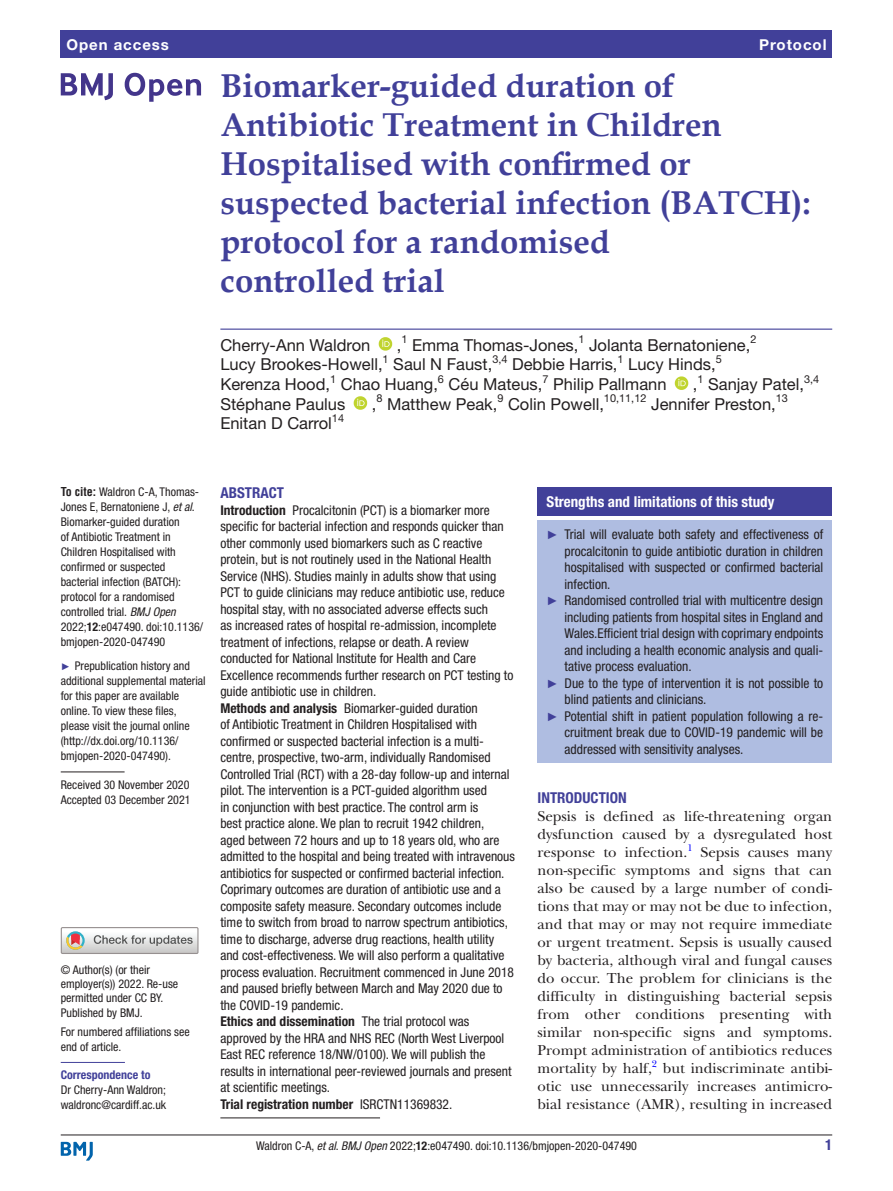
<style>
.page{position:relative;width:893px;height:1191px;background:#fff}
.page>*{position:absolute;margin:0;border:0;box-sizing:border-box;transform-origin:0 0}
.t1{font:700 33px/39px "Book Antiqua";color:#414099}
.t2{font:16.5px "Helvetica Neue LT Std";color:#231f20}
.t3{font:15px/18px "New Baskerville";color:#231f20;text-align:justify}
.t4{font:700 condensed 15px "Helvetica Neue LT Std";color:#fff}
.t5{font:700 condensed 15px "Helvetica Neue LT Std";color:#414099}
.t6{font:700 15px "Helvetica Neue LT Std";letter-spacing:.065em;color:#fff}
.t7{font:condensed 13.5px/16.5px "Helvetica Neue LT Std";color:#231f20}
.t8{font:condensed 12px/15px "Helvetica Neue LT Std";color:#231f20}
.t9{font:700 condensed 12px "Helvetica Neue LT Std";color:#414099}
.t10{font:10.95px "Helvetica Neue LT Std";color:#231f20}
.t11{font:9.9px "New Baskerville";color:#00f}
.s1{font-family:"Helvetica LT Std";font-weight:700}
.s2{font-style:italic}
.s3{font-weight:700}
.s4{font-family:"Arial";font-stretch:normal;font-size:9.75px;color:#414099}
.s5{font-family:"Arial";font-stretch:normal;font-size:12px;color:#414099}
</style>
<div class="page">
<hr style="left:61px;top:1134px;width:771px;height:1px;background:#231f20">
<svg style="left:61px;top:1141px;width:32px;height:19px"></svg>
<div style="left:61px;top:31px;width:771px;height:27px;background:#414099"></div>
<hr style="left:220px;top:328px;width:612px;height:2px;background:#414099">
<svg style="left:379px;top:337px;width:13px;height:14px"></svg>
<svg style="left:675px;top:376px;width:13px;height:14px"></svg>
<svg style="left:354px;top:396px;width:13px;height:14px"></svg>
<hr style="left:61px;top:771px;width:64px;height:1px;background:#231f20">
<hr style="left:61px;top:1062px;width:64px;height:1px;background:#414099">
<svg style="left:61px;top:73px;width:52px;height:27px"></svg>
<svg style="left:125px;top:73px;width:76px;height:29px"></svg>
<div style="left:61px;top:927px;width:138px;height:27px;border:1px solid #969090"></div>
<svg style="left:61px;top:927px;width:137px;height:26px"></svg>
<hr style="left:220px;top:1117px;width:160px;height:1px;background:#231f20">
<div style="left:538px;top:487px;width:294px;height:29px;background:#414099"></div>
<div style="left:538px;top:520px;width:294px;height:242px;background:#afbde1"></div>
<p class="t6" style="left:66px;top:35px;width:104px">Open access</p>
<p class="t6" style="left:759px;top:35px;width:69px">Protocol</p>
<h1 class="t1" style="left:220px;top:66px;width:592px">Biomarker-guided duration of<br>Antibiotic Treatment in Children<br>Hospitalised with confirmed or suspected bacterial infection (BATCH): protocol for a randomised<br>controlled trial</h1>
<p class="t10" style="left:401px;top:333px;width:8px">1</p>
<p class="t2" style="left:412px;top:335px;width:168px">Emma Thomas-Jones,</p>
<p class="t10" style="left:578px;top:333px;width:8px">1</p>
<p class="t2" style="left:589px;top:335px;width:163px">Jolanta Bernatoniene,</p>
<p class="t10" style="left:750px;top:333px;width:8px">2</p>
<p class="t2" style="left:220px;top:335px;width:152px">Cherry-Ann Waldron</p>
<p class="t2" style="left:397px;top:335px;width:6px">,</p>
<p class="t2" style="left:220px;top:354px;width:164px">Lucy Brookes-Howell,</p>
<p class="t10" style="left:383px;top:352px;width:8px">1</p>
<p class="t2" style="left:393px;top:354px;width:101px">Saul N Faust,</p>
<p class="t10" style="left:492px;top:352px;width:17px">3,4</p>
<p class="t2" style="left:512px;top:354px;width:107px">Debbie Harris,</p>
<p class="t10" style="left:618px;top:352px;width:8px">1</p>
<p class="t2" style="left:628px;top:354px;width:89px">Lucy Hinds,</p>
<p class="t10" style="left:716px;top:352px;width:8px">5</p>
<p class="t2" style="left:220px;top:374px;width:111px">Kerenza Hood,</p>
<p class="t10" style="left:330px;top:372px;width:8px">1</p>
<p class="t2" style="left:341px;top:374px;width:99px">Chao Huang,</p>
<p class="t10" style="left:438px;top:372px;width:8px">6</p>
<p class="t2" style="left:449px;top:374px;width:95px">Céu Mateus,</p>
<p class="t10" style="left:542px;top:372px;width:8px">7</p>
<p class="t2" style="left:553px;top:374px;width:115px">Philip Pallmann</p>
<p class="t2" style="left:693px;top:374px;width:6px">,</p>
<p class="t10" style="left:697px;top:372px;width:8px">1</p>
<p class="t2" style="left:708px;top:374px;width:97px">Sanjay Patel,</p>
<p class="t10" style="left:804px;top:372px;width:17px">3,4</p>
<p class="t10" style="left:376px;top:392px;width:8px">8</p>
<p class="t2" style="left:387px;top:394px;width:112px">Matthew Peak,</p>
<p class="t10" style="left:497px;top:392px;width:8px">9</p>
<p class="t2" style="left:508px;top:394px;width:97px">Colin Powell,</p>
<p class="t10" style="left:604px;top:392px;width:44px">10,11,12</p>
<p class="t2" style="left:651px;top:394px;width:126px">Jennifer Preston,</p>
<p class="t10" style="left:776px;top:392px;width:14px">13</p>
<p class="t2" style="left:220px;top:394px;width:127px">Stéphane Paulus</p>
<p class="t2" style="left:372px;top:394px;width:6px">,</p>
<p class="t2" style="left:220px;top:413px;width:113px">Enitan D Carrol</p>
<p class="t10" style="left:332px;top:411px;width:14px">14</p>
<p class="t8" style="left:61px;top:484px;width:144px"><span class="s1">To cite:</span> Waldron C-A, Thomas-<br>Jones E, Bernatoniene J, <span class="s2">et al</span>.<br>Biomarker-guided duration<br>of Antibiotic Treatment in<br>Children Hospitalised with confirmed or suspected bacterial infection (BATCH): protocol for a randomised controlled trial. <span class="s2">BMJ Open<br></span>2022;<span class="s3">12</span>:e047490. doi:10.1136/ bmjopen-2020-047490</p>
<p class="t8" style="left:61px;top:658px;width:146px"><span class="s4">►</span> Prepublication history and additional supplemental material for this paper are available online. To view these files, please visit the journal online (http://dx.doi.org/10.1136/ bmjopen-2020-047490).</p>
<p class="t8" style="left:61px;top:777px;width:131px">Received 30 November 2020<br>Accepted 03 December 2021</p>
<p class="t8" style="left:61px;top:962px;width:119px;line-height:14.4px">© Author(s) (or their employer(s)) 2022. Re-use permitted under CC BY.<br>Published by BMJ.</p>
<p class="t8" style="left:61px;top:1024px;width:130px">For numbered affiliations see end of article.</p>
<p class="t9" style="left:61px;top:1067px;width:91px">Correspondence to</p>
<p class="t8" style="left:61px;top:1082px;width:107px">Dr Cherry-Ann Waldron; waldronc@cardiff.ac.uk</p>
<p class="t5" style="left:220px;top:484px;width:65px">ABSTRACT</p>
<p class="t7" style="left:220px;top:502px;width:296px"><span class="s3">Introduction</span> Procalcitonin (PCT) is a biomarker more specific for bacterial infection and responds quicker than other commonly used biomarkers such as C reactive protein, but is not routinely used in the National Health Service (NHS). Studies mainly in adults show that using PCT to guide clinicians may reduce antibiotic use, reduce hospital stay, with no associated adverse effects such<br>as increased rates of hospital re-admission, incomplete treatment of infections, relapse or death. A review conducted for National Institute for Health and Care Excellence recommends further research on PCT testing to guide antibiotic use in children.<br><span class="s3">Methods and analysis</span> Biomarker-guided duration<br>of Antibiotic Treatment in Children Hospitalised with confirmed or suspected bacterial infection is a multi&shy;centre, prospective, two-arm, individually Randomised Controlled Trial (RCT) with a 28-day follow-up and internal pilot. The intervention is a PCT-guided algorithm used<br>in conjunction with best practice. The control arm is<br>best practice alone. We plan to recruit 1942 children,<br>aged between 72 hours and up to 18 years old, who are admitted to the hospital and being treated with intravenous antibiotics for suspected or confirmed bacterial infection.<br>Coprimary outcomes are duration of antibiotic use and a composite safety measure. Secondary outcomes include time to switch from broad to narrow spectrum antibiotics, time to discharge, adverse drug reactions, health utility and cost-effectiveness. We will also perform a qualitative process evaluation. Recruitment commenced in June 2018 and paused briefly between March and May 2020 due to the COVID-19 pandemic.<br><span class="s3">Ethics and dissemination</span> The trial protocol was approved by the HRA and NHS REC (North West Liverpool East REC reference 18/NW/0100). We will publish the results in international peer-reviewed journals and present at scientific meetings.<br><span class="s3">Trial registration number</span> ISRCTN11369832.</p>
<p class="t4" style="left:547px;top:493px;width:229px">Strengths and limitations of this study</p>
<p class="t7" style="left:547px;top:526px;width:278px"><span class="s5">►</span> Trial will evaluate both safety and effectiveness of</p>
<p class="t7" style="left:565px;top:542px;width:260px">procalcitonin to guide antibiotic duration in children</p>
<p class="t7" style="left:565px;top:559px;width:260px">hospitalised with suspected or confirmed bacterial</p>
<p class="t7" style="left:565px;top:575px;width:47px">infection.</p>
<p class="t7" style="left:547px;top:592px;width:278px"><span class="s5">►</span> Randomised controlled trial with multicentre design</p>
<p class="t7" style="left:565px;top:608px;width:260px">including patients from hospital sites in England and</p>
<p class="t7" style="left:565px;top:625px;width:260px">Wales.Efficient trial design with coprimary endpoints</p>
<p class="t7" style="left:565px;top:641px;width:260px">and including a health economic analysis and quali-</p>
<p class="t7" style="left:565px;top:658px;width:129px">tative process evaluation.</p>
<p class="t7" style="left:547px;top:674px;width:278px"><span class="s5">►</span> Due to the type of intervention it is not possible to</p>
<p class="t7" style="left:565px;top:691px;width:143px">blind patients and clinicians.</p>
<p class="t7" style="left:547px;top:707px;width:278px"><span class="s5">►</span> Potential shift in patient population following a re-</p>
<p class="t7" style="left:565px;top:724px;width:260px">cruitment break due to COVID-19 pandemic will be</p>
<p class="t7" style="left:565px;top:740px;width:180px">addressed with sensitivity analyses.</p>
<p class="t5" style="left:538px;top:789px;width:91px">INTRODUCTION</p>
<p class="t3" style="left:538px;top:807px;width:296px">Sepsis is defined as life-threatening organ dysfunction caused by a dysregulated host response to infection.</p>
<p class="t11" style="left:687px;top:841px;width:7px">1</p>
<p class="t3" style="left:538px;top:843px;width:296px;text-indent:163px">Sepsis causes many non-specific symptoms and signs that can also be caused by a large number of condi&shy;tions that may or may not be due to infection, and that may or may not require immediate or urgent treatment. Sepsis is usually caused by bacteria, although viral and fungal causes do occur. The problem for clinicians is the difficulty in distinguishing bacterial sepsis from other conditions presenting with similar non-specific signs and symptoms.<br>Prompt administration of antibiotics reduces mortality by half,<sup>2</sup> but indiscriminate antibi&shy;otic use unnecessarily increases antimicro&shy;bial resistance (AMR), resulting in increased</p>
<p class="t8" style="left:256px;top:1137px;width:382px">Waldron C-A, <span class="s2">et al</span>. <span class="s2">BMJ Open</span> 2022;<span class="s3">12</span>:e047490. doi:10.1136/bmjopen-2020-047490</p>
<p class="t5" style="left:825px;top:1135px;width:9px">1</p>
</div>
